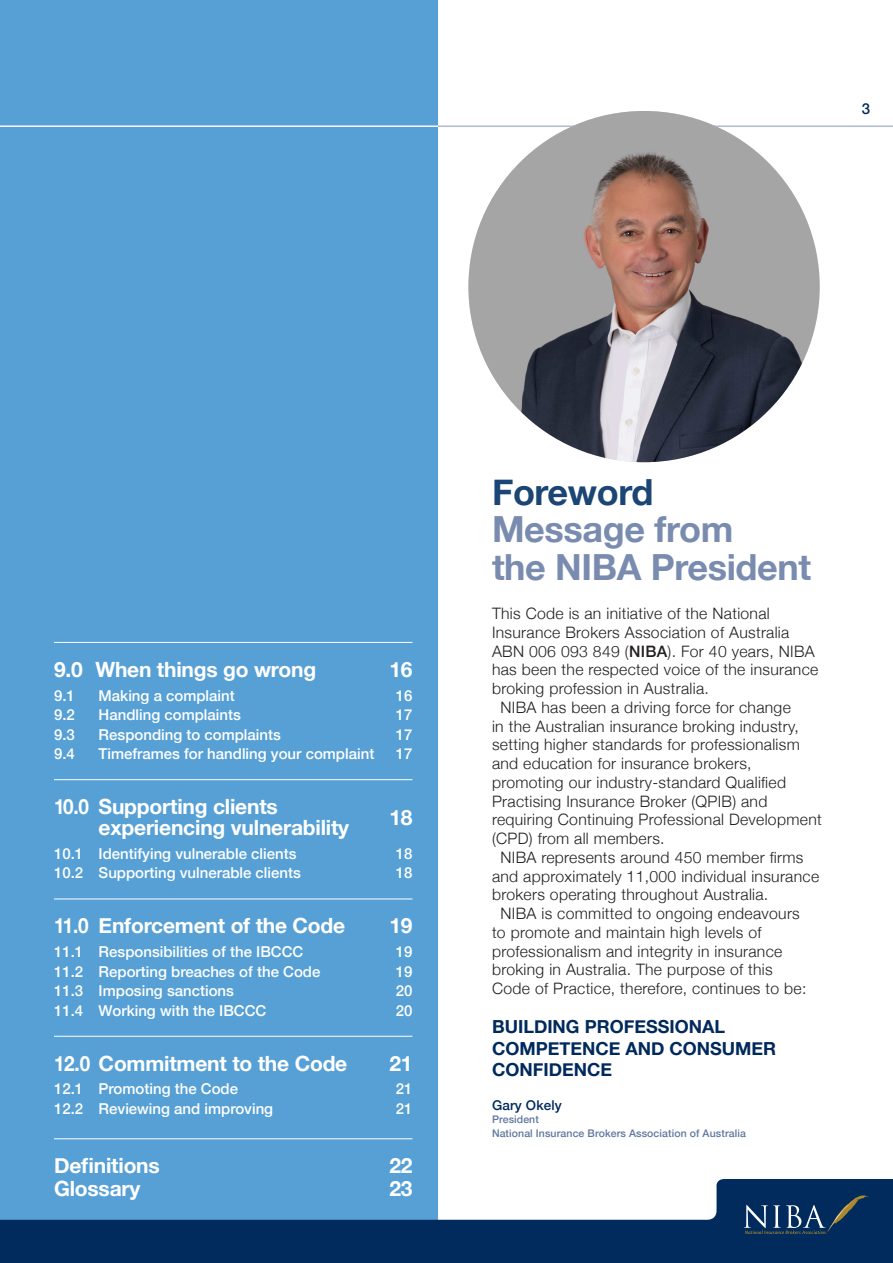
<style>
.page{position:relative;width:893px;height:1263px;background:#fff}
.page>*{position:absolute;margin:0;border:0;box-sizing:border-box;transform-origin:0 0}
.t1{font:700 36px/37.7px "Helvetica Neue";letter-spacing:-.01em;color:#798cb0}
.t2{font:700 21px/21px "Helvetica Neue";letter-spacing:-.01em;color:#fff;scale:.9 1}
.t3{font:700 21px "Helvetica Neue";letter-spacing:-.01em;color:#fff}
.t4{font:700 18px/21.8px "Helvetica Neue";color:#00295c}
.t5{font:300 15.75px/18.8px "Helvetica Neue";letter-spacing:.02em;color:#231f20}
.t6{font:500 15px "Helvetica Neue";color:#fff}
.t7{font:500 15px "Helvetica Neue";color:#00295c}
.t8{font:500 13.5px "Helvetica Neue";letter-spacing:.01em;color:#00295c}
.t9{font:500 10.5px "Helvetica Neue";letter-spacing:.01em;color:#60779f}
.s1{color:#1a4574}
.s2{font-weight:500}
</style>
<div class="page">
<div style="left:0;top:0;width:438px;height:1261px;background:#56a0d5"></div>
<hr style="left:54px;top:642px;width:358px;height:1px;background:#fff">
<hr style="left:54px;top:779px;width:358px;height:1px;background:#fff">
<hr style="left:54px;top:898px;width:358px;height:1px;background:#fff">
<hr style="left:54px;top:1036px;width:358px;height:1px;background:#fff">
<hr style="left:54px;top:1138px;width:358px;height:1px;background:#fff">
<svg style="left:0;top:111px;width:713px;height:16px"></svg>
<hr style="left:438px;top:125px;width:455px;height:2px;background:#b1bad2">
<svg style="left:0;top:1179px;width:893px;height:84px;fill:#002b5c"></svg>
<svg style="left:744px;top:1192px;width:125px;height:42px;background:#1e4167"></svg>
<img style="left:468px;top:111px;width:352px;height:351px;border-radius:176px">
<p class="t7" style="left:862px;top:97px;width:10px">3</p>
<p class="t3" style="left:54px;top:653px;width:264px">9.0 When things go wrong</p>
<p class="t3" style="left:389px;top:653px;width:25px">16</p>
<p class="t6" style="left:54px;top:683px;width:22px">9.1</p>
<p class="t6" style="left:99px;top:683px;width:138px">Making a complaint</p>
<p class="t6" style="left:396px;top:683px;width:18px">16</p>
<p class="t6" style="left:54px;top:703px;width:22px">9.2</p>
<p class="t6" style="left:99px;top:703px;width:144px">Handling complaints</p>
<p class="t6" style="left:396px;top:703px;width:18px">17</p>
<p class="t6" style="left:54px;top:722px;width:22px">9.3</p>
<p class="t6" style="left:99px;top:722px;width:184px">Responding to complaints</p>
<p class="t6" style="left:396px;top:722px;width:18px">17</p>
<p class="t6" style="left:54px;top:742px;width:22px">9.4</p>
<p class="t6" style="left:99px;top:742px;width:277px">Timeframes for handling your complaint</p>
<p class="t6" style="left:396px;top:742px;width:18px">17</p>
<p class="t2" style="left:99px;top:797px;width:280px;text-indent:-45px">10.0 Supporting clients experiencing vulnerability</p>
<p class="t3" style="left:389px;top:801px;width:25px">18</p>
<p class="t6" style="left:54px;top:841px;width:244px">10.1 Identifying vulnerable clients</p>
<p class="t6" style="left:396px;top:841px;width:18px">18</p>
<p class="t6" style="left:54px;top:861px;width:248px">10.2 Supporting vulnerable clients</p>
<p class="t6" style="left:396px;top:861px;width:18px">18</p>
<p class="t2" style="left:54px;top:916px;width:325px">11.0 Enforcement of the Code</p>
<p class="t3" style="left:389px;top:909px;width:25px">19</p>
<p class="t6" style="left:54px;top:940px;width:251px">11.1 Responsibilities of the IBCCC</p>
<p class="t6" style="left:396px;top:940px;width:18px">19</p>
<p class="t6" style="left:54px;top:959px;width:268px">11.2 Reporting breaches of the Code</p>
<p class="t6" style="left:396px;top:959px;width:18px">19</p>
<p class="t6" style="left:54px;top:979px;width:181px">11.3 Imposing sanctions</p>
<p class="t6" style="left:396px;top:979px;width:18px">20</p>
<p class="t6" style="left:54px;top:998px;width:214px">11.4 Working with the IBCCC</p>
<p class="t6" style="left:396px;top:998px;width:18px">20</p>
<p class="t2" style="left:54px;top:1053px;width:327px">12.0 Commitment to the Code</p>
<p class="t3" style="left:389px;top:1047px;width:25px">21</p>
<p class="t6" style="left:54px;top:1077px;width:186px">12.1 Promoting the Code</p>
<p class="t6" style="left:396px;top:1077px;width:18px">21</p>
<p class="t6" style="left:54px;top:1096px;width:221px">12.2 Reviewing and improving</p>
<p class="t6" style="left:396px;top:1096px;width:18px">21</p>
<p class="t3" style="left:54px;top:1149px;width:107px">Definitions</p>
<p class="t3" style="left:389px;top:1149px;width:25px">22</p>
<p class="t3" style="left:54px;top:1172px;width:88px">Glossary</p>
<p class="t3" style="left:389px;top:1172px;width:25px">23</p>
<p class="t1" style="left:492px;top:474px;width:321px"><span class="s1">Foreword<br></span>Message from<br>the NIBA President</p>
<p class="t5" style="left:492px;top:603px;width:328px">This Code is an initiative of the National Insurance Brokers Association of Australia ABN 006 093 849 (<span class="s2">NIBA</span>). For 40 years, NIBA has been the respected voice of the insurance broking profession in Australia.</p>
<p class="t5" style="left:492px;top:697px;width:331px;text-indent:9px">NIBA has been a driving force for change<br>in the Australian insurance broking industry, setting higher standards for professionalism and education for insurance brokers, promoting our industry-standard Qualified Practising Insurance Broker (QPIB) and requiring Continuing Professional Development (CPD) from all members.</p>
<p class="t5" style="left:492px;top:847px;width:329px;text-indent:9px">NIBA represents around 450 member firms and approximately 11,000 individual insurance brokers operating throughout Australia.</p>
<p class="t5" style="left:492px;top:903px;width:316px;text-indent:9px">NIBA is committed to ongoing endeavours to promote and maintain high levels of professionalism and integrity in insurance broking in Australia. The purpose of this Code of Practice, therefore, continues to be:</p>
<p class="t4" style="left:492px;top:1016px;width:286px">BUILDING PROFESSIONAL<br>COMPETENCE AND CONSUMER<br>CONFIDENCE</p>
<p class="t8" style="left:492px;top:1094px;width:71px">Gary Okely</p>
<p class="t9" style="left:492px;top:1111px;width:48px">President</p>
<p class="t9" style="left:492px;top:1125px;width:255px">National Insurance Brokers Association of Australia</p>
</div>
